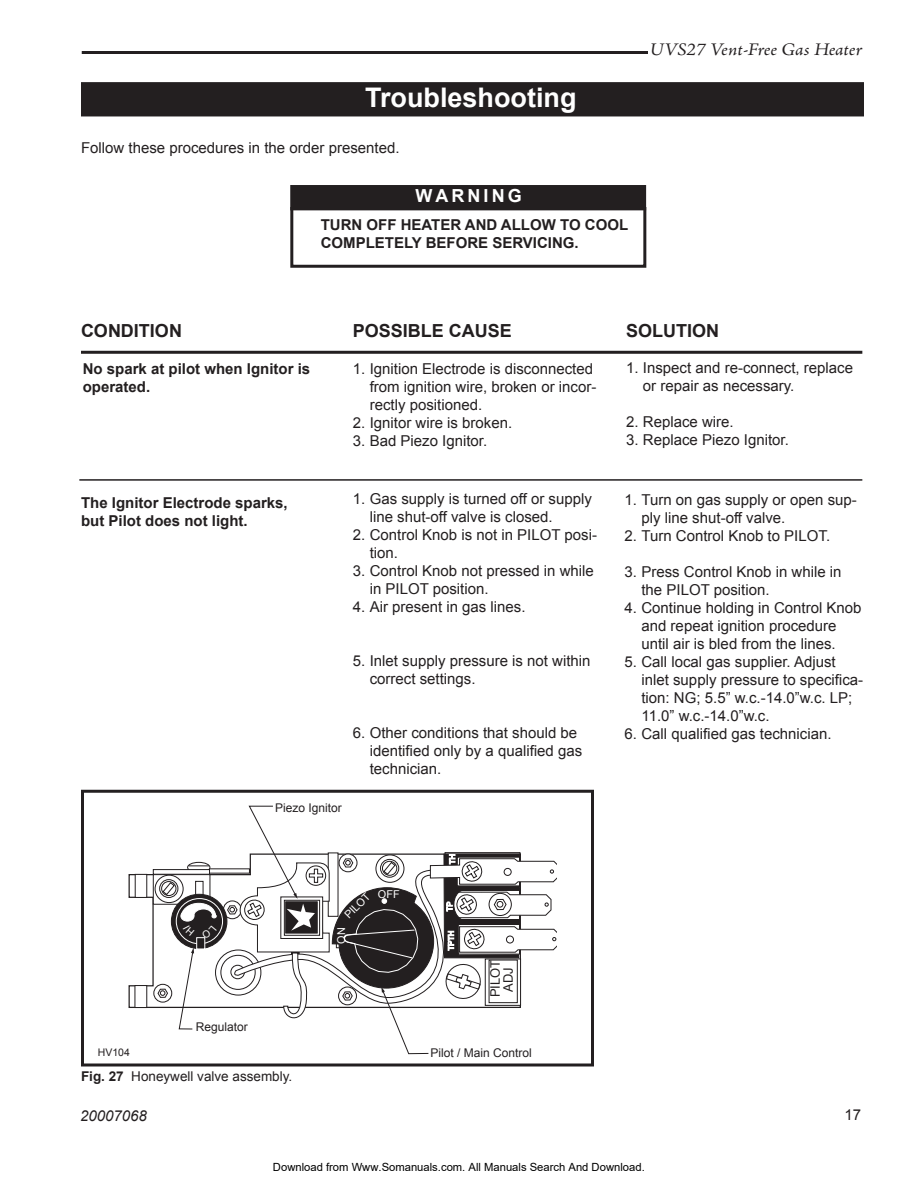
<style>
.page{position:relative;width:918px;height:1188px;background:#fff}
.page>*{position:absolute;margin:0;border:0;box-sizing:border-box;transform-origin:0 0}
.t1{font:700 27px "Arial";color:#fff}
.t2{font:700 18px "Arial";color:#231f20}
.t3{font:italic 18px "Adobe Jenson Pro";letter-spacing:-.005em;color:#231f20;scale:1.07 1}
.t4{font:700 18px "Arial";letter-spacing:.17em;color:#fff}
.t5{font:15px/18px "Arial";color:#231f20}
.t6{font:700 15px/18px "Arial";color:#231f20}
.t7{font:italic 15px "Arial";color:#231f20}
.t8{font:13.5px "Arial";color:#231f20}
.t9{font:13.05px/13px "Arial";color:#231f20;text-align:center}
.t10{font:12px "Arial";color:#231f20}
.t11{font:11.25px "Arial";color:#000}
.t12{font:10.8px "Arial";color:#fff}
.t13{font:10.5px "Arial";color:#231f20}
.s1{font-weight:700}
</style>
<div class="page">
<hr style="left:82px;top:51px;width:566px;height:3px;background:#231f20">
<div style="left:82px;top:83px;width:781px;height:33px;background:#231f20"></div>
<div style="left:81px;top:82px;width:783px;height:34px;border:2px solid #231f20"></div>
<div style="left:291px;top:186px;width:354px;height:24px;background:#231f20"></div>
<div style="left:290px;top:185px;width:356px;height:25px;border:2px solid #231f20"></div>
<div style="left:290px;top:207px;width:356px;height:61px;border:3px solid #231f20"></div>
<hr style="left:81px;top:351px;width:781px;height:3px;background:#231f20">
<hr style="left:79px;top:479px;width:783px;height:2px;background:#231f20">
<svg style="left:128px;top:869px;width:25px;height:140px"></svg>
<svg style="left:134px;top:985px;width:13px;height:23px"></svg>
<svg style="left:135px;top:874px;width:12px;height:24px"></svg>
<div style="left:81px;top:790px;width:513px;height:276px;border:3px solid #231f20"></div>
<svg style="left:153px;top:806px;width:404px;height:248px"></svg>
<h1 class="t1" style="left:365px;top:82px;width:213px">Troubleshooting</h1>
<p class="t5" style="left:81px;top:138px;width:320px">Follow these procedures in the order presented.</p>
<p class="t4" style="left:415px;top:185px;width:108px">WARNING</p>
<p class="t6" style="left:321px;top:216px;width:309px">TURN OFF HEATER AND ALLOW TO COOL<br>COMPLETELY BEFORE SERVICING.</p>
<p class="t3" style="left:650px;top:39px;width:200px">UVS27 Vent-Free Gas Heater</p>
<p class="t2" style="left:81px;top:320px;width:102px">CONDITION</p>
<p class="t2" style="left:353px;top:320px;width:161px">POSSIBLE CAUSE</p>
<p class="t2" style="left:626px;top:320px;width:95px">SOLUTION</p>
<p class="t6" style="left:83px;top:360px;width:229px">No spark at pilot when Ignitor is operated.</p>
<p class="t5" style="left:370px;top:360px;width:228px;text-indent:-17px">1. Ignition Electrode is disconnected from ignition wire, broken or incor&shy;rectly positioned.</p>
<p class="t5" style="left:353px;top:414px;width:161px">2. Ignitor wire is broken.</p>
<p class="t5" style="left:353px;top:432px;width:136px">3. Bad Piezo Ignitor.</p>
<p class="t5" style="left:643px;top:359px;width:212px;text-indent:-17px">1. Inspect and re-connect, replace or repair as necessary.</p>
<p class="t5" style="left:626px;top:413px;width:109px">2. Replace wire.</p>
<p class="t5" style="left:626px;top:431px;width:164px">3. Replace Piezo Ignitor.</p>
<p class="t6" style="left:81px;top:493px;width:208px">The Ignitor Electrode sparks, but Pilot does not light.</p>
<p class="t5" style="left:370px;top:490px;width:224px;text-indent:-17px">1. Gas supply is turned off or supply line shut-off valve is closed.</p>
<p class="t5" style="left:370px;top:526px;width:229px;text-indent:-17px">2. Control Knob is not in PILOT posi&shy;tion.</p>
<p class="t5" style="left:370px;top:562px;width:226px;text-indent:-17px">3. Control Knob not pressed in while in PILOT position.</p>
<p class="t5" style="left:353px;top:598px;width:174px">4. Air present in gas lines.</p>
<p class="t5" style="left:370px;top:652px;width:222px;text-indent:-17px">5. Inlet supply pressure is not within correct settings.</p>
<p class="t5" style="left:370px;top:724px;width:214px;text-indent:-17px">6. Other conditions that should be identified only by a qualified gas technician.</p>
<p class="t10" style="left:275px;top:801px;width:68px">Piezo Ignitor</p>
<p class="t5" style="left:641px;top:491px;width:217px;text-indent:-17px">1. Turn on gas supply or open sup&shy;ply line shut-off valve.</p>
<p class="t5" style="left:625px;top:527px;width:207px">2. Turn Control Knob to PILOT.</p>
<p class="t5" style="left:641px;top:563px;width:202px;text-indent:-17px">3. Press Control Knob in while in the PILOT position.</p>
<p class="t5" style="left:641px;top:599px;width:222px;text-indent:-17px">4. Continue holding in Control Knob and repeat ignition procedure until air is bled from the lines.</p>
<p class="t5" style="left:641px;top:653px;width:223px;text-indent:-17px">5. Call local gas supplier. Adjust inlet supply pressure to specifica&shy;tion: NG; 5.5” w.c.-14.0”w.c. LP;<br>11.0” w.c.-14.0”w.c.</p>
<p class="t5" style="left:625px;top:725px;width:208px">6. Call qualified gas technician.</p>
<p class="t10" style="left:196px;top:1020px;width:54px">Regulator</p>
<p class="t12" style="left:378px;top:889px;width:23px">OFF</p>
<p class="t12" style="left:342px;top:912px;width:33px;rotate:-45deg">PILOT</p>
<p class="t12" style="left:335px;top:944px;width:18px;rotate:-90deg">ON</p>
<p class="t9" style="left:489px;top:997px;width:39px;rotate:-90deg">PILOT<br>ADJ</p>
<p class="t13" style="left:98px;top:1046px;width:34px">HV104</p>
<p class="t10" style="left:430px;top:1046px;width:103px">Pilot / Main Control</p>
<p class="t8" style="left:81px;top:1069px;width:213px"><span class="s1">Fig. 27</span> Honeywell valve assembly.</p>
<p class="t7" style="left:80px;top:1107px;width:68px">20007068</p>
<p class="t5" style="left:844px;top:1106px;width:18px">17</p>
<p class="t11" style="left:273px;top:1160px;width:373px">Download from Www.Somanuals.com. All Manuals Search And Download.</p>
</div>
